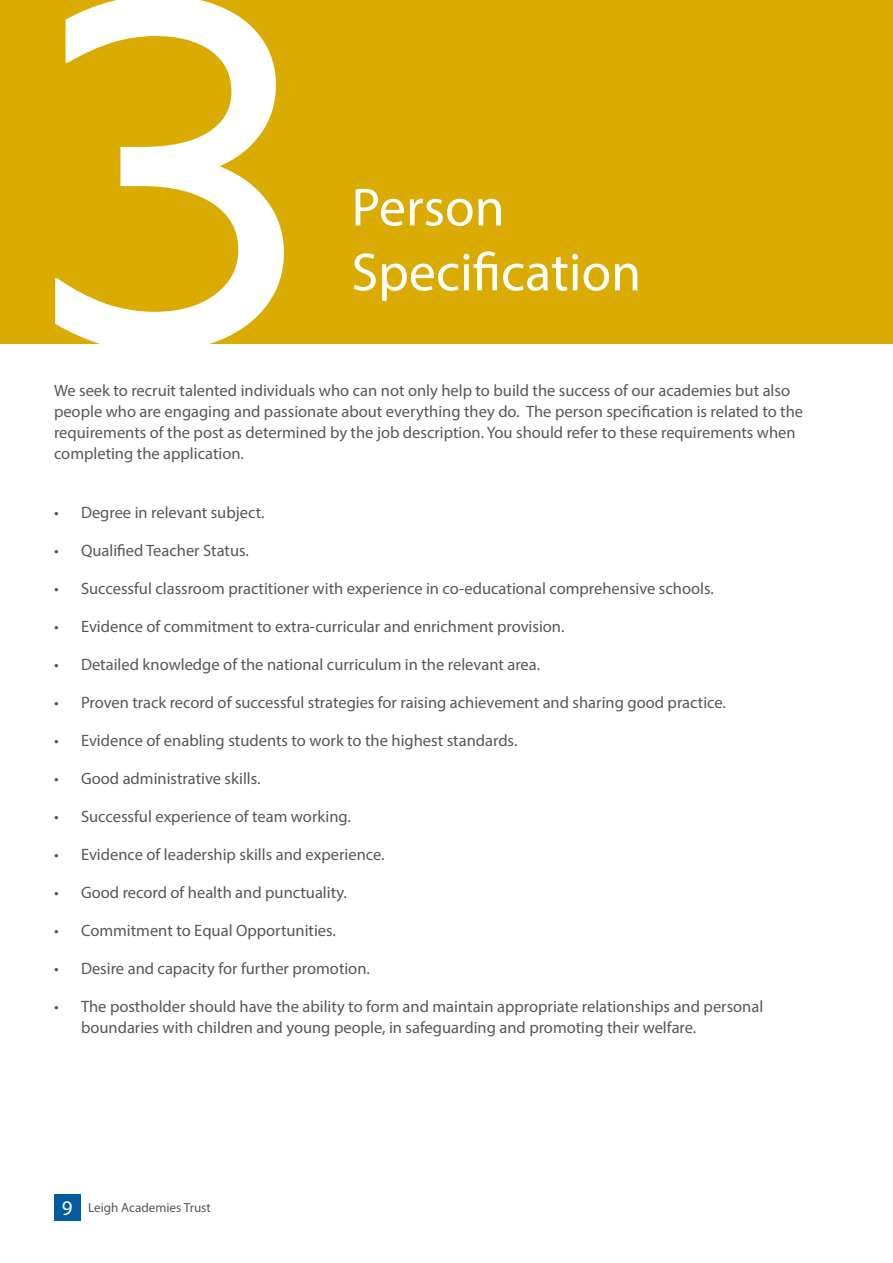
<style>
.page{position:relative;width:893px;height:1263px;background:#fff}
.page>*{position:absolute;margin:0;border:0;box-sizing:border-box;transform-origin:0 0}
.t1{font:495.15px "Amiko";color:#fff}
.t2{font:54px/64.8px "Myriad Pro";color:#fff}
.t3{font:16.5px/21px "Myriad Pro";color:#575756}
.t4{font:13.2px "Myriad Pro";color:#575756}
.s1{font-size:20.85px;color:#fff}
</style>
<div class="page">
<div style="left:0;top:0;width:893px;height:344px;background:#daab03"></div>
<div style="left:54px;top:1194px;width:26px;height:27px;background:#015b9d"></div>
<h1 class="t1" style="left:16px;top:-114px;width:309px">3</h1>
<h2 class="t2" style="left:351px;top:174px;width:291px">Person<br>Specification</h2>
<p class="t3" style="left:54px;top:380px;width:751px">We seek to recruit talented individuals who can not only help to build the success of our academies but also people who are engaging and passionate about everything they do. The person specification is related to the requirements of the post as determined by the job description. You should refer to these requirements when completing the application.</p>
<p class="t3" style="left:54px;top:502px;width:212px">• Degree in relevant subject.</p>
<p class="t3" style="left:54px;top:540px;width:196px">• Qualified Teacher Status.</p>
<p class="t3" style="left:54px;top:578px;width:661px">• Successful classroom practitioner with experience in co-educational comprehensive schools.</p>
<p class="t3" style="left:54px;top:616px;width:512px">• Evidence of commitment to extra-curricular and enrichment provision.</p>
<p class="t3" style="left:54px;top:654px;width:488px">• Detailed knowledge of the national curriculum in the relevant area.</p>
<p class="t3" style="left:54px;top:692px;width:673px">• Proven track record of successful strategies for raising achievement and sharing good practice.</p>
<p class="t3" style="left:54px;top:730px;width:465px">• Evidence of enabling students to work to the highest standards.</p>
<p class="t3" style="left:54px;top:768px;width:208px">• Good administrative skills.</p>
<p class="t3" style="left:54px;top:806px;width:298px">• Successful experience of team working.</p>
<p class="t3" style="left:54px;top:844px;width:332px">• Evidence of leadership skills and experience.</p>
<p class="t3" style="left:54px;top:882px;width:294px">• Good record of health and punctuality.</p>
<p class="t3" style="left:54px;top:920px;width:283px">• Commitment to Equal Opportunities.</p>
<p class="t3" style="left:54px;top:958px;width:317px">• Desire and capacity for further promotion.</p>
<p class="t3" style="left:81px;top:996px;width:684px;text-indent:-27px">• The postholder should have the ability to form and maintain appropriate relationships and personal boundaries with children and young people, in safeguarding and promoting their welfare.</p>
<p class="t4" style="left:62px;top:1199px;width:151px"><span class="s1">9</span> Leigh Academies Trust</p>
</div>
